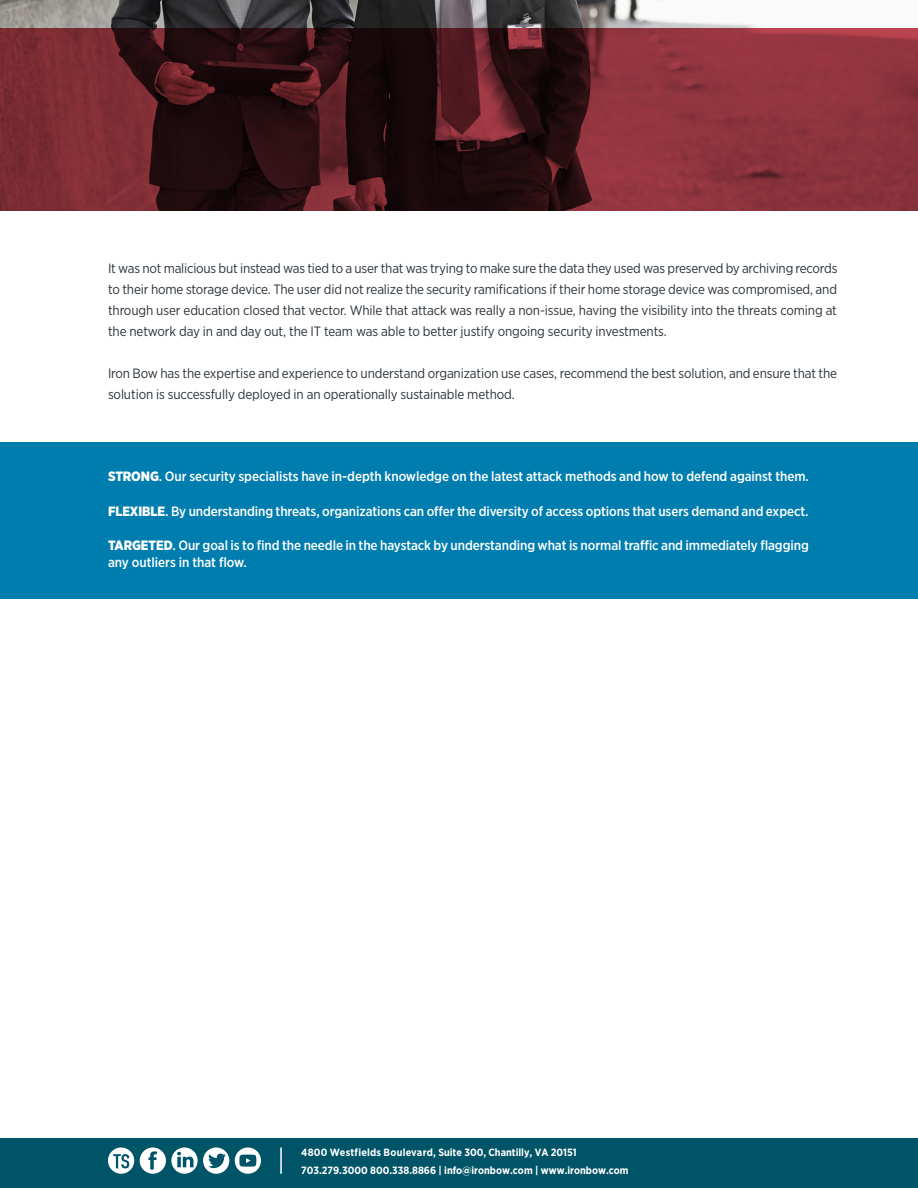
<style>
.page{position:relative;width:918px;height:1188px;background:#fff}
.page>*{position:absolute;margin:0;border:0;box-sizing:border-box;transform-origin:0 0}
.MAIN_PARAGRAPH{font:13.5px/21px "Gotham Narrow";letter-spacing:-.01em;color:#2c333a;text-align:justify}
.BLUE_OPENING_PARAGRA{font:500 13.5px/17.2px "Gotham Narrow";letter-spacing:-.005em;color:#fff}
.t1{font:700 10.5px/18px "Gotham Narrow";color:#fff}
.s1{font-weight:900}
</style>
<div class="page">
<img style="left:0;top:0;width:759px;height:28px">
<div style="left:0;top:1138px;width:918px;height:50px;background:#005467"></div>
<svg style="left:0;top:28px;width:918px;height:182px;background:#5e2228"></svg>
<svg style="left:140px;top:1148px;width:89px;height:26px"></svg>
<svg style="left:235px;top:1148px;width:26px;height:26px"></svg>
<hr style="left:280px;top:1148px;width:2px;height:26px;background:#fff">
<svg style="left:108px;top:1148px;width:26px;height:26px"></svg>
<div style="left:0;top:442px;width:918px;height:156px;background:#007daf"></div>
<p class="MAIN_PARAGRAPH" style="left:108px;top:258px;width:731px">It was not malicious but instead was tied to a user that was trying to make sure the data they used was preserved by archiving records to their home storage device. The user did not realize the security ramifications if their home storage device was compromised, and through user education closed that vector. While that attack was really a non-issue, having the visibility into the threats coming at the network day in and day out, the IT team was able to better justify ongoing security investments.</p>
<p class="MAIN_PARAGRAPH" style="left:108px;top:363px;width:731px">Iron Bow has the expertise and experience to understand organization use cases, recommend the best solution, and ensure that the solution is successfully deployed in an operationally sustainable method.</p>
<p class="BLUE_OPENING_PARAGRA" style="left:108px;top:468px;width:702px"><span class="s1">STRONG</span>. Our security specialists have in-depth knowledge on the latest attack methods and how to defend against them.</p>
<p class="BLUE_OPENING_PARAGRA" style="left:108px;top:502px;width:702px"><span class="s1">FLEXIBLE</span>. By understanding threats, organizations can offer the diversity of access options that users demand and expect.</p>
<p class="BLUE_OPENING_PARAGRA" style="left:108px;top:537px;width:702px"><span class="s1">TARGETED</span>. Our goal is to find the needle in the haystack by understanding what is normal traffic and immediately flagging any outliers in that flow.</p>
<p class="t1" style="left:301px;top:1143px;width:329px">4800 Westfields Boulevard, Suite 300, Chantilly, VA 20151<br>703.279.3000 800.338.8866 | info@ironbow.com | www.ironbow.com</p>
</div>
